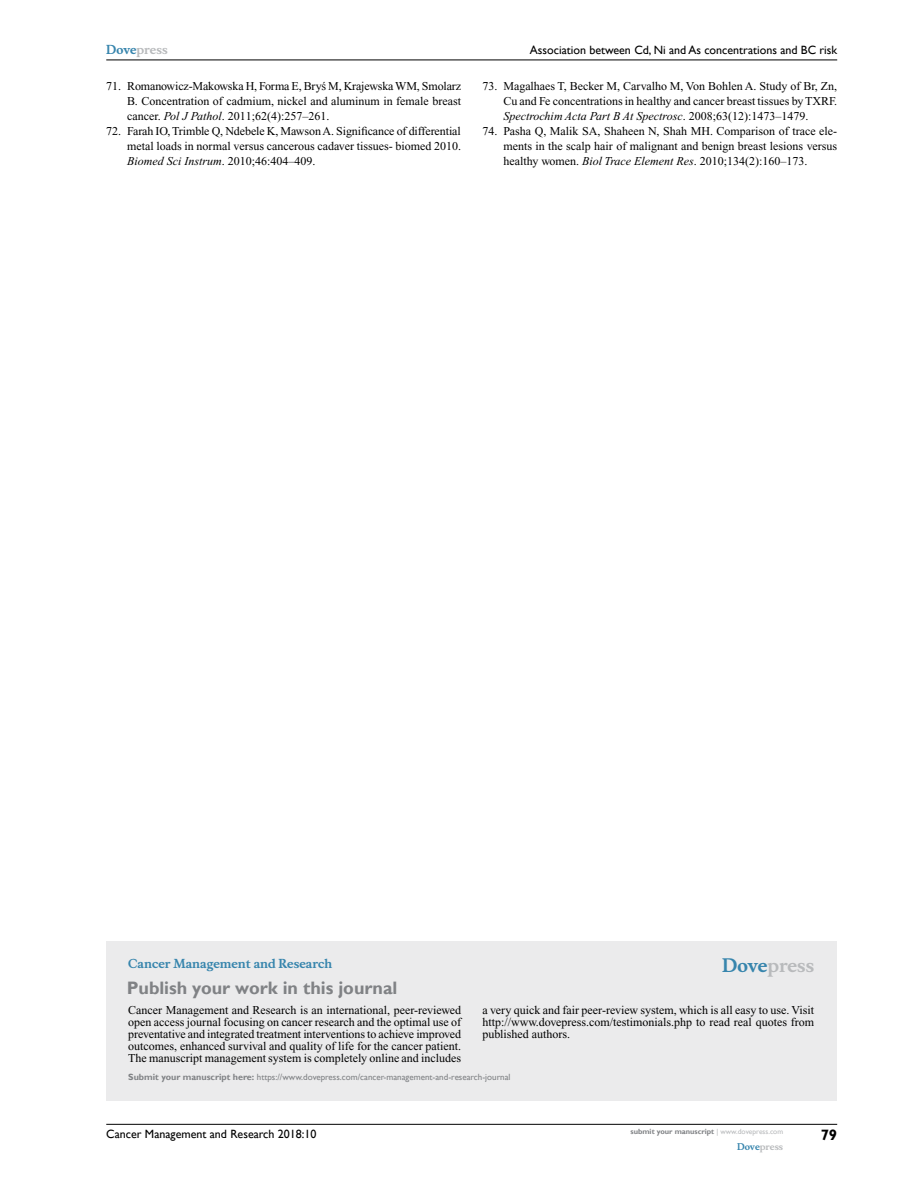
<style>
.page{position:relative;width:918px;height:1188px;background:#fff}
.page>*{position:absolute;margin:0;border:0;box-sizing:border-box;transform-origin:0 0}
.t1{font:700 18px "Gill Sans";color:#808285}
.t2{font:700 18px "Musee";color:#b8babc}
.t3{font:700 15px "Gill Sans";color:#000}
.t4{font:12px/15px "Times New Roman";color:#000;text-align:justify}
.t5{font:12px "Gill Sans";color:#000}
.t6{font:700 12px "Musee";color:#3785ad}
.t7{font:700 12px "Musee";color:#b8babc}
.t8{font:9px "Gill Sans";color:#808285}
.t9{font:700 9px "Musee";color:#b8babc}
.t10{font:700 7.5px "Gill Sans";color:#808285}
.s1{color:#3785ad}
.s2{font-style:inherit}
.s3{font-style:italic}
.s4{font-weight:700}
.s5{font-weight:400;color:#b8babc}
</style>
<div class="page">
<div style="left:106px;top:941px;width:731px;height:159px;background:#ebebec"></div>
<hr style="left:106px;top:1124px;width:731px;height:1px;background:#000">
<hr style="left:106px;top:60px;width:731px;height:1px;background:#000">
<p class="t7" style="left:106px;top:43px;width:63px"><span class="s1">Dove</span>press</p>
<p class="t4" style="left:127px;top:79px;width:335px;text-indent:-21px">71. Romanowicz-Makowska H, Forma E, Bry<span class="s2">ś</span> M, Krajewska WM, Smolarz B. Concentration of cadmium, nickel and aluminum in female breast cancer. <span class="s3">Pol J Pathol</span>. 2011;62(4):257–261.</p>
<p class="t4" style="left:127px;top:124px;width:335px;text-indent:-21px">72. Farah IO, Trimble Q, Ndebele K, Mawson A. Significance of differential metal loads in normal versus cancerous cadaver tissues- biomed 2010.<br><span class="s3">Biomed Sci Instrum</span>. 2010;46:404–409.</p>
<p class="t5" style="left:530px;top:43px;width:309px">Association between Cd, Ni and As concentrations and BC risk</p>
<p class="t4" style="left:503px;top:79px;width:335px;text-indent:-21px">73. Magalhaes T, Becker M, Carvalho M, Von Bohlen A. Study of Br, Zn, Cu and Fe concentrations in healthy and cancer breast tissues by TXRF.<br><span class="s3">Spectrochim Acta Part B At Spectrosc</span>. 2008;63(12):1473–1479.</p>
<p class="t4" style="left:503px;top:124px;width:335px;text-indent:-21px">74. Pasha Q, Malik SA, Shaheen N, Shah MH. Comparison of trace ele&shy;ments in the scalp hair of malignant and benign breast lesions versus healthy women. <span class="s3">Biol Trace Element Res</span>. 2010;134(2):160–173.</p>
<p class="t6" style="left:128px;top:956px;width:206px">Cancer Management and Research</p>
<h1 class="t1" style="left:127px;top:977px;width:272px">Publish your work in this journal</h1>
<h1 class="t2" style="left:722px;top:955px;width:94px"><span class="s1">Dove</span>press</h1>
<p class="t4" style="left:128px;top:1004px;width:334px;line-height:12px">Cancer Management and Research is an international, peer-reviewed open access journal focusing on cancer research and the optimal use of preventative and integrated treatment interventions to achieve improved outcomes, enhanced survival and quality of life for the cancer patient.<br>The manuscript management system is completely online and includes</p>
<p class="t4" style="left:482px;top:1004px;width:333px;line-height:12px">a very quick and fair peer-review system, which is all easy to use. Visit http://www.dovepress.com/testimonials.php to read real quotes from published authors.</p>
<p class="t8" style="left:128px;top:1072px;width:384px"><span class="s4">Submit your manuscript here:</span> https://www.dovepress.com/cancer-management-and-research-journal</p>
<p class="t5" style="left:106px;top:1127px;width:212px">Cancer Management and Research 2018:10</p>
<p class="t10" style="left:631px;top:1127px;width:154px">submit your manuscript <span class="s5">| www.dovepress.com</span></p>
<p class="t9" style="left:737px;top:1141px;width:48px"><span class="s1">Dove</span>press</p>
<p class="t3" style="left:821px;top:1126px;width:18px">79</p>
</div>
